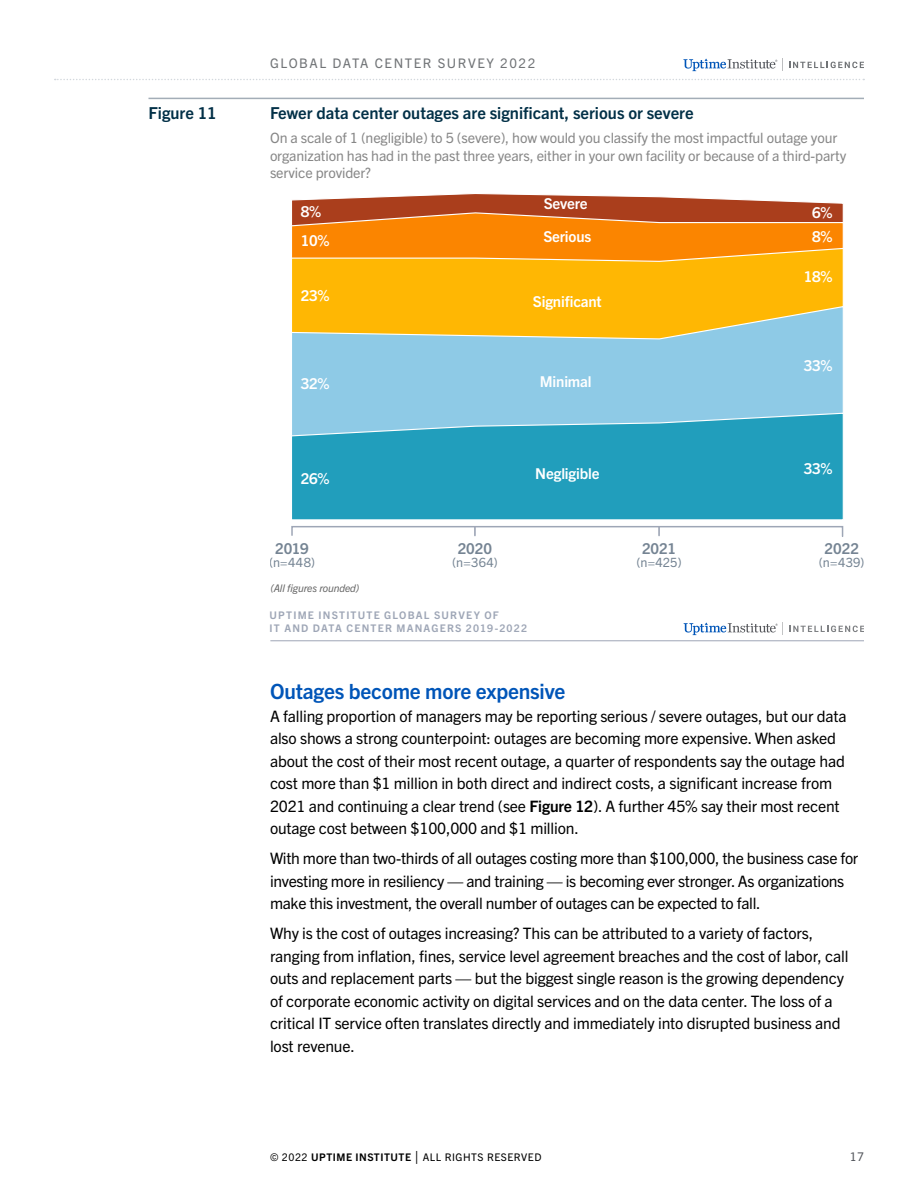
<style>
.page{position:relative;width:918px;height:1188px;background:#fff}
.page>*{position:absolute;margin:0;border:0;box-sizing:border-box;transform-origin:0 0}
.t1{font:700 21px "Trade Gothic Next LT Pro";letter-spacing:-.01em;color:#0055b8}
.t2{font:700 16.5px "Trade Gothic Next LT Pro";color:#023047}
.t3{font:15.75px/22.5px "Trade Gothic Next LT Pro";letter-spacing:-.01em;color:#000}
.t4{font:700 15px "Trade Gothic Next LT Pro";letter-spacing:-.01em;color:#fff}
.t5{font:700 15px "Trade Gothic Next LT Pro";color:#758493}
.t6{font:14.25px/17.2px "Trade Gothic Next LT Pro";letter-spacing:-.01em;color:#878787}
.t7{font:13.2px "Trade Gothic Next LT Pro";letter-spacing:.12em;color:#717477}
.t8{font:12.75px "Trade Gothic Next LT Pro";letter-spacing:.02em;color:#758493}
.t9{font:12px "Trade Gothic Next LT Pro";color:#52555b}
.t10{font:700 10.5px/12.8px "Trade Gothic Next LT Pro";letter-spacing:.11em;color:#9ea6b6}
.t11{font:10.5px "Trade Gothic Next LT Pro";letter-spacing:.05em;color:#000}
.t12{font:italic 10.5px "Trade Gothic Next LT Pro";letter-spacing:-.01em;color:#666}
.s1{font-weight:700}
.s2{font-weight:300;font-size:16.5px}
</style>
<div class="page">
<hr style="left:148px;top:98px;width:716px;height:1px;background:#a3adb7">
<svg style="left:684px;top:622px;width:99px;height:13px"></svg>
<svg style="left:789px;top:626px;width:75px;height:6px"></svg>
<hr style="left:270px;top:640px;width:594px;height:1px;background:#9ea6b6">
<svg style="left:292px;top:193px;width:551px;height:19px"></svg>
<svg style="left:292px;top:212px;width:552px;height:35px;background:#ea7a0e"></svg>
<svg style="left:292px;top:247px;width:552px;height:58px;background:#feaf07"></svg>
<svg style="left:292px;top:305px;width:552px;height:107px;background:#aac6af"></svg>
<svg style="left:292px;top:412px;width:552px;height:108px;background:#31a4c1"></svg>
<svg style="left:291px;top:526px;width:553px;height:11px"></svg>
<svg style="left:55px;top:79px;width:809px;height:1px"></svg>
<svg style="left:683px;top:58px;width:100px;height:13px"></svg>
<svg style="left:789px;top:62px;width:75px;height:6px"></svg>
<p class="t7" style="left:270px;top:54px;width:267px">GLOBAL DATA CENTER SURVEY 2022</p>
<p class="t2" style="left:148px;top:102px;width:70px">Figure 11</p>
<p class="t2" style="left:270px;top:102px;width:425px">Fewer data center outages are significant, serious or severe</p>
<p class="t6" style="left:270px;top:129px;width:578px">On a scale of 1 (negligible) to 5 (severe), how would you classify the most impactful outage your organization has had in the past three years, either in your own facility or because of a third-party service provider?</p>
<p class="t4" style="left:544px;top:193px;width:46px">Severe</p>
<p class="t4" style="left:301px;top:201px;width:22px">8%</p>
<p class="t4" style="left:812px;top:202px;width:22px">6%</p>
<p class="t4" style="left:301px;top:230px;width:30px">10%</p>
<p class="t4" style="left:812px;top:226px;width:22px">8%</p>
<p class="t4" style="left:543px;top:226px;width:50px">Serious</p>
<p class="t4" style="left:301px;top:285px;width:30px">23%</p>
<p class="t4" style="left:301px;top:373px;width:30px">32%</p>
<p class="t4" style="left:301px;top:468px;width:30px">26%</p>
<p class="t5" style="left:275px;top:538px;width:35px">2019</p>
<p class="t8" style="left:269px;top:554px;width:47px">(n=448)</p>
<p class="t12" style="left:270px;top:581px;width:90px">(All figures rounded)</p>
<p class="t5" style="left:458px;top:538px;width:36px">2020</p>
<p class="t8" style="left:452px;top:554px;width:47px">(n=364)</p>
<p class="t4" style="left:533px;top:291px;width:70px">Significant</p>
<p class="t4" style="left:540px;top:371px;width:53px">Minimal</p>
<p class="t4" style="left:535px;top:463px;width:66px">Negligible</p>
<p class="t10" style="left:270px;top:608px;width:259px">UPTIME INSTITUTE GLOBAL SURVEY OF<br>IT AND DATA CENTER MANAGERS 2019-2022</p>
<p class="t5" style="left:642px;top:538px;width:36px">2021</p>
<p class="t8" style="left:636px;top:554px;width:47px">(n=425)</p>
<p class="t4" style="left:804px;top:267px;width:30px">18%</p>
<p class="t4" style="left:804px;top:356px;width:30px">33%</p>
<p class="t4" style="left:804px;top:458px;width:30px">33%</p>
<p class="t5" style="left:824px;top:538px;width:36px">2022</p>
<p class="t8" style="left:819px;top:554px;width:47px">(n=439)</p>
<h1 class="t1" style="left:270px;top:677px;width:297px">Outages become more expensive</h1>
<p class="t3" style="left:270px;top:704px;width:578px">A falling proportion of managers may be reporting serious / severe outages, but our data also shows a strong counterpoint: outages are becoming more expensive. When asked about the cost of their most recent outage, a quarter of respondents say the outage had cost more than $1 million in both direct and indirect costs, a significant increase from 2021 and continuing a clear trend (see <span class="s1">Figure 12</span>). A further 45% say their most recent outage cost between $100,000 and $1 million.</p>
<p class="t3" style="left:270px;top:846px;width:590px">With more than two-thirds of all outages costing more than $100,000, the business case for investing more in resiliency — and training — is becoming ever stronger. As organizations make this investment, the overall number of outages can be expected to fall.</p>
<p class="t3" style="left:270px;top:921px;width:580px">Why is the cost of outages increasing? This can be attributed to a variety of factors, ranging from inflation, fines, service level agreement breaches and the cost of labor, call outs and replacement parts — but the biggest single reason is the growing dependency of corporate economic activity on digital services and on the data center. The loss of a critical IT service often translates directly and immediately into disrupted business and lost revenue.</p>
<p class="t11" style="left:270px;top:1150px;width:273px">© 2022 <span class="s1">UPTIME INSTITUTE</span> <span class="s2">|</span> ALL RIGHTS RESERVED</p>
<p class="t9" style="left:850px;top:1148px;width:16px">17</p>
</div>
